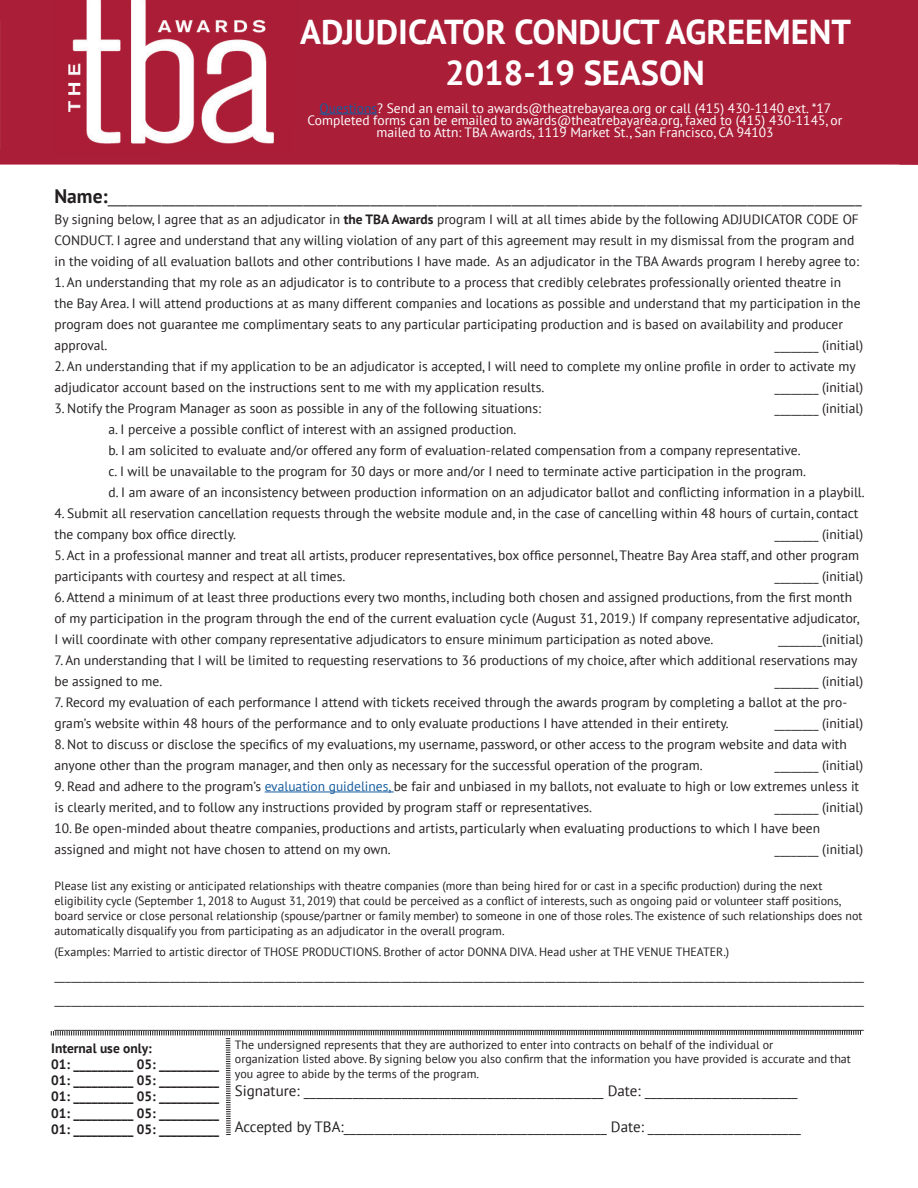
<style>
.page{position:relative;width:918px;height:1188px;background:#fff}
.page>*{position:absolute;margin:0;border:0;box-sizing:border-box;transform-origin:0 0}
.t1{font:700 34.5px "PT Sans";color:#fff}
.t2{font:16.5px "PT Sans";color:#231f20}
.t3{font:15px "PT Sans";color:#231f20}
.t4{font:13.5px/21px "PT Sans";color:#231f20}
.t5{font:13.5px "PT Sans";color:#fff}
.t6{font:700 13.5px "PT Sans";color:#231f20}
.t7{font:12px/15px "PT Sans";color:#231f20}
.s1{color:#175d9e}
.s2{font-weight:700;font-size:19.5px}
.s3{font-weight:700}
</style>
<div class="page">
<div style="left:0;top:0;width:890px;height:165px;background:#aa1e38"></div>
<img style="left:52px;top:0;width:246px;height:153px">
<hr style="left:320px;top:114px;width:57px;height:1px;background:#175d9e">
<svg style="left:50px;top:1030px;width:811px;height:105px"></svg>
<hr style="left:265px;top:792px;width:129px;height:1px;background:#175d9e">
<div style="left:890px;top:0;width:28px;height:165px;background:#aa1e38"></div>
<p class="t1" style="left:300px;top:9px;width:552px">ADJUDICATOR CONDUCT AGREEMENT</p>
<p class="t1" style="left:445px;top:50px;width:261px">2018-19 SEASON</p>
<p class="t5" style="left:320px;top:99px;width:513px"><span class="s1">Questions</span>? Send an email to awards@theatrebayarea.org or call (415) 430-1140 ext. *17</p>
<p class="t5" style="left:308px;top:111px;width:536px">Completed forms can be emailed to awards@theatrebayarea.org, faxed to (415) 430-1145, or</p>
<p class="t5" style="left:376px;top:123px;width:399px">mailed to Attn: TBA Awards, 1119 Market St., San Francisco, CA 94103</p>
<p class="t2" style="left:54px;top:187px;width:809px"><span class="s2">Name:</span>________________________________________________________________________________________________________________</p>
<p class="t4" style="left:54px;top:208px;width:806px">By signing below, I agree that as an adjudicator in <span class="s3">the TBA Awards</span> program I will at all times abide by the following ADJUDICATOR CODE OF<br>CONDUCT. I agree and understand that any willing violation of any part of this agreement may result in my dismissal from the program and in the voiding of all evaluation ballots and other contributions I have made. As an adjudicator in the TBA Awards program I hereby agree to:</p>
<p class="t4" style="left:54px;top:271px;width:808px">1. An understanding that my role as an adjudicator is to contribute to a process that credibly celebrates professionally oriented theatre in the Bay Area. I will attend productions at as many different companies and locations as possible and understand that my participation in the program does not guarantee me complimentary seats to any particular participating production and is based on availability and producer approval.</p>
<p class="t4" style="left:775px;top:334px;width:90px">________ (initial)</p>
<p class="t4" style="left:54px;top:355px;width:803px">2. An understanding that if my application to be an adjudicator is accepted, I will need to complete my online profile in order to activate my adjudicator account based on the instructions sent to me with my application results.</p>
<p class="t4" style="left:775px;top:376px;width:90px">________ (initial)</p>
<p class="t4" style="left:54px;top:397px;width:488px">3. Notify the Program Manager as soon as possible in any of the following situations:</p>
<p class="t4" style="left:775px;top:397px;width:90px">________ (initial)</p>
<p class="t4" style="left:108px;top:418px;width:410px">a. I perceive a possible conflict of interest with an assigned production.</p>
<p class="t4" style="left:108px;top:439px;width:694px">b. I am solicited to evaluate and/or offered any form of evaluation-related compensation from a company representative.</p>
<p class="t4" style="left:108px;top:460px;width:699px">c. I will be unavailable to the program for 30 days or more and/or I need to terminate active participation in the program.</p>
<p class="t4" style="left:108px;top:481px;width:758px">d. I am aware of an inconsistency between production information on an adjudicator ballot and conflicting information in a playbill.</p>
<p class="t4" style="left:54px;top:502px;width:806px">4. Submit all reservation cancellation requests through the website module and, in the case of cancelling within 48 hours of curtain, contact the company box office directly.</p>
<p class="t4" style="left:775px;top:523px;width:90px">________ (initial)</p>
<p class="t4" style="left:54px;top:544px;width:806px">5. Act in a professional manner and treat all artists, producer representatives, box office personnel, Theatre Bay Area staff, and other program participants with courtesy and respect at all times.</p>
<p class="t4" style="left:775px;top:565px;width:90px">________ (initial)</p>
<p class="t4" style="left:54px;top:586px;width:806px">6. Attend a minimum of at least three productions every two months, including both chosen and assigned productions, from the first month of my participation in the program through the end of the current evaluation cycle (August 31, 2019.) If company representative adjudicator,<br>I will coordinate with other company representative adjudicators to ensure minimum participation as noted above.</p>
<p class="t4" style="left:778px;top:628px;width:87px">________(initial)</p>
<p class="t4" style="left:54px;top:649px;width:804px">7. An understanding that I will be limited to requesting reservations to 36 productions of my choice, after which additional reservations may be assigned to me.</p>
<p class="t4" style="left:775px;top:670px;width:90px">________ (initial)</p>
<p class="t4" style="left:54px;top:691px;width:794px">7. Record my evaluation of each performance I attend with tickets received through the awards program by completing a ballot at the pro&shy;gram’s website within 48 hours of the performance and to only evaluate productions I have attended in their entirety.</p>
<p class="t4" style="left:774px;top:712px;width:90px">________ (initial)</p>
<p class="t4" style="left:54px;top:733px;width:794px">8. Not to discuss or disclose the specifics of my evaluations, my username, password, or other access to the program website and data with anyone other than the program manager, and then only as necessary for the successful operation of the program.</p>
<p class="t4" style="left:775px;top:754px;width:90px">________ (initial)</p>
<p class="t4" style="left:54px;top:775px;width:806px">9. Read and adhere to the program’s <span class="s1">evaluation guidelines,</span> be fair and unbiased in my ballots, not evaluate to high or low extremes unless it is clearly merited, and to follow any instructions provided by program staff or representatives.</p>
<p class="t4" style="left:775px;top:796px;width:90px">________ (initial)</p>
<p class="t4" style="left:54px;top:817px;width:767px">10. Be open-minded about theatre companies, productions and artists, particularly when evaluating productions to which I have been</p>
<p class="t4" style="left:54px;top:838px;width:338px">assigned and might not have chosen to attend on my own.</p>
<p class="t4" style="left:775px;top:838px;width:90px">________ (initial)</p>
<p class="t7" style="left:54px;top:878px;width:810px">Please list any existing or anticipated relationships with theatre companies (more than being hired for or cast in a specific production) during the next eligibility cycle (September 1, 2018 to August 31, 2019) that could be perceived as a conflict of interests, such as ongoing paid or volunteer staff positions, board service or close personal relationship (spouse/partner or family member) to someone in one of those roles. The existence of such relationships does not automatically disqualify you from participating as an adjudicator in the overall program.</p>
<p class="t7" style="left:54px;top:944px;width:676px">(Examples: Married to artistic director of THOSE PRODUCTIONS. Brother of actor DONNA DIVA. Head usher at THE VENUE THEATER.)</p>
<p class="t4" style="left:54px;top:964px;width:811px">___________________________________________________________________________________________________________________________________________________</p>
<p class="t4" style="left:54px;top:987px;width:811px;line-height:24px">___________________________________________________________________________________________________________________________________________________ ___________________________________________________________________________________________________________________________________________________</p>
<p class="t6" style="left:51px;top:1039px;width:102px">Internal use only:</p>
<p class="t6" style="left:51px;top:1055px;width:170px">01: __________ 05: __________</p>
<p class="t6" style="left:51px;top:1072px;width:170px">01: __________ 05: __________</p>
<p class="t6" style="left:51px;top:1088px;width:170px">01: __________ 05: __________</p>
<p class="t6" style="left:51px;top:1104px;width:170px">01: __________ 05: __________</p>
<p class="t6" style="left:51px;top:1120px;width:170px">01: __________ 05: __________</p>
<p class="t7" style="left:235px;top:1037px;width:540px">The undersigned represents that they are authorized to enter into contracts on behalf of the individual or</p>
<p class="t7" style="left:235px;top:1052px;width:618px;line-height:14.4px">organization listed above. By signing below you also confirm that the information you have provided is accurate and that you agree to abide by the terms of the program.</p>
<p class="t3" style="left:235px;top:1081px;width:564px">Signature: _________________________________________________ Date: _________________________</p>
<p class="t3" style="left:235px;top:1117px;width:568px">Accepted by TBA:___________________________________________ Date: _________________________</p>
</div>
